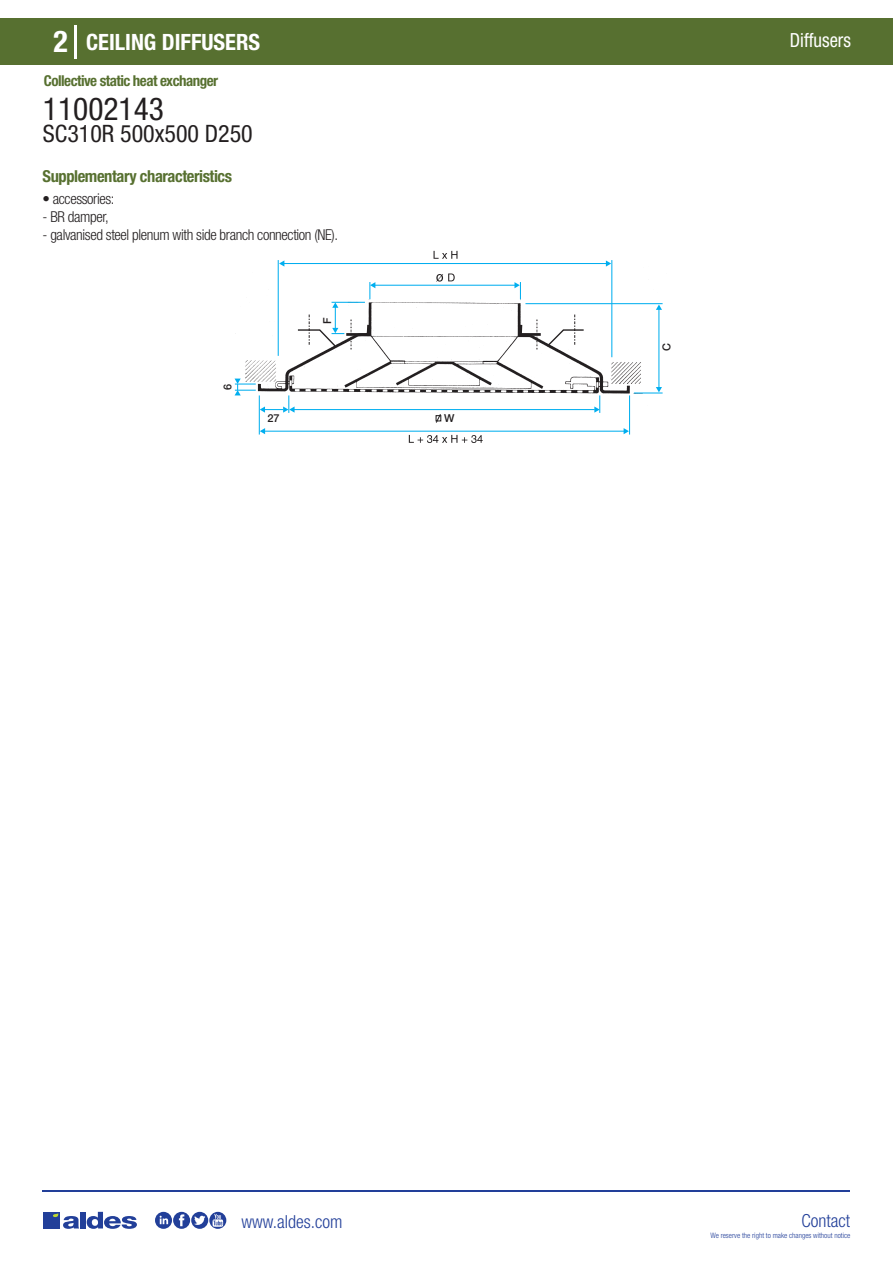
<style>
.page{position:relative;width:893px;height:1263px;background:#fff}
.page>*{position:absolute;margin:0;border:0;box-sizing:border-box;transform-origin:0 0}
.t1{font:condensed 31.5px "Helvetica Neue LT Std";color:#231f20}
.t2{font:700 condensed 30px "Helvetica Neue LT Std";color:#fff}
.t3{font:condensed 24px "Helvetica Neue LT Std";color:#231f20}
.t4{font:700 condensed 22.5px "Helvetica Neue LT Std";color:#fff}
.t5{font:condensed 19.5px "Helvetica Neue LT Std";color:#fff;scale:.95 1}
.t6{font:300 condensed 18px "Helvetica Neue";color:#223f99}
.t7{font:700 condensed 16.5px "Helvetica Neue LT Std";letter-spacing:-.025em;color:#577030}
.t8{font:300 condensed 15px "Helvetica Neue LT Std";letter-spacing:-.025em;color:#231f20}
.t9{font:700 condensed 15px "Helvetica Neue LT Std";letter-spacing:-.035em;color:#577030}
.t10{font:500 10.95px "Helvetica Neue";color:#231f20}
.t11{font:300 condensed 7.5px "Helvetica Neue";color:#223f99}
</style>
<div class="page">
<div style="left:0;top:18px;width:893px;height:46px;background:#577030"></div>
<hr style="left:74px;top:25px;width:2px;height:33px;background:#fff">
<hr style="left:43px;top:1190px;width:807px;height:1px;background:#223f99">
<svg style="left:155px;top:1212px;width:71px;height:17px"></svg>
<div style="left:43px;top:1212px;width:17px;height:16px;background:#223f99"></div>
<div style="left:80px;top:1212px;width:6px;height:16px;background:#223f99"></div>
<svg style="left:87px;top:1212px;width:50px;height:17px"></svg>
<svg style="left:53px;top:1213px;width:26px;height:16px"></svg>
<svg style="left:234px;top:250px;width:429px;height:193px"></svg>
<hr style="left:658px;top:306px;width:1px;height:82px;background:#00aeef">
<svg style="left:634px;top:387px;width:29px;height:6px"></svg>
<hr style="left:259px;top:395px;width:1px;height:39px;background:#00aeef">
<hr style="left:262px;top:431px;width:362px;height:1px;background:#00aeef">
<svg style="left:624px;top:428px;width:5px;height:6px"></svg>
<svg style="left:260px;top:428px;width:5px;height:6px"></svg>
<svg style="left:409px;top:435px;width:74px;height:8px"></svg>
<hr style="left:629px;top:395px;width:1px;height:39px;background:#00aeef">
<hr style="left:278px;top:260px;width:1px;height:96px;background:#00aeef">
<hr style="left:281px;top:263px;width:326px;height:1px;background:#00aeef">
<svg style="left:606px;top:260px;width:5px;height:7px"></svg>
<svg style="left:279px;top:260px;width:5px;height:7px"></svg>
<hr style="left:611px;top:260px;width:1px;height:97px;background:#00aeef">
<svg style="left:434px;top:251px;width:23px;height:8px"></svg>
<hr style="left:291px;top:409px;width:304px;height:1px;background:#00aeef">
<svg style="left:235px;top:379px;width:60px;height:34px"></svg>
<svg style="left:594px;top:395px;width:6px;height:18px"></svg>
<svg style="left:435px;top:413px;width:6px;height:10px"></svg>
<svg style="left:297px;top:273px;width:366px;height:87px"></svg>
<h2 class="t2" style="left:54px;top:24px;width:16px">2</h2>
<h3 class="t4" style="left:86px;top:28px;width:176px">CEILING DIFFUSERS</h3>
<h3 class="t5" style="left:790px;top:29px;width:66px">Diffusers</h3>
<p class="t9" style="left:44px;top:71px;width:176px">Collective static heat exchanger</p>
<h1 class="t1" style="left:43px;top:91px;width:122px">11002143</h1>
<h3 class="t3" style="left:43px;top:120px;width:211px">SC310R 500x500 D250</h3>
<p class="t7" style="left:43px;top:166px;width:191px">Supplementary characteristics</p>
<p class="t8" style="left:43px;top:190px;width:74px">• accessories:</p>
<p class="t8" style="left:43px;top:208px;width:68px">- BR damper,</p>
<p class="t8" style="left:43px;top:226px;width:297px">- galvanised steel plenum with side branch connection (NE).</p>
<p class="t10" style="left:221px;top:390px;width:8px;rotate:-90deg">6</p>
<p class="t10" style="left:321px;top:324px;width:8px;rotate:-90deg">F</p>
<p class="t10" style="left:267px;top:411px;width:14px">27</p>
<p class="t10" style="left:444px;top:411px;width:12px">W</p>
<p class="t10" style="left:660px;top:351px;width:9px;rotate:-90deg">C</p>
<p class="t6" style="left:241px;top:1211px;width:102px">www.aldes.com</p>
<p class="t6" style="left:801px;top:1211px;width:50px">Contact</p>
<p class="t11" style="left:710px;top:1230px;width:141px">We reserve the right to make changes without notice</p>
</div>
